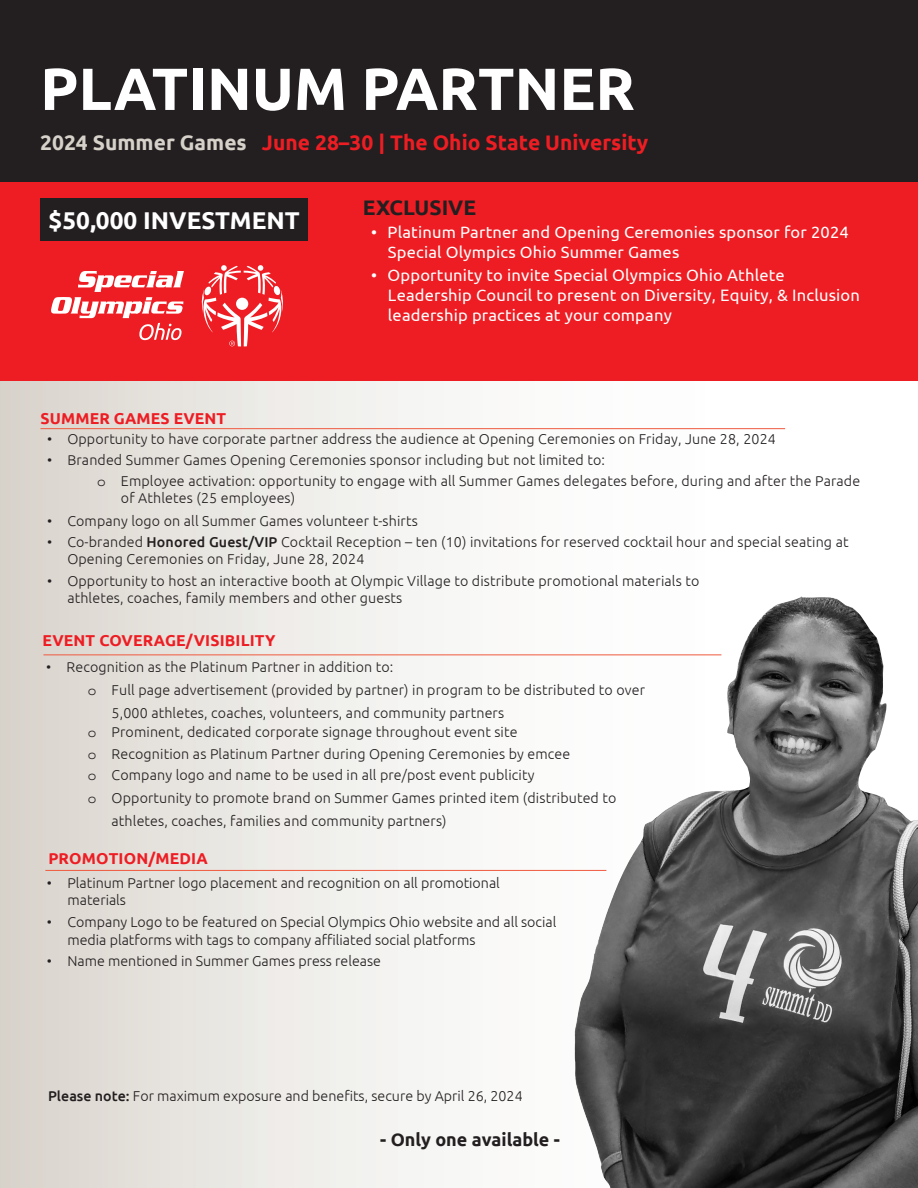
<style>
.page{position:relative;width:918px;height:1188px;background:#fff}
.page>*{position:absolute;margin:0;border:0;box-sizing:border-box;transform-origin:0 0}
.t1{font:700 59.4px "Ubuntu";color:#fff}
.t2{font:700 24.3px "Ubuntu";color:#fff}
.t3{font:700 21px "Ubuntu";color:#ee1d23}
.t4{font:700 21px "Ubuntu";color:#231f20}
.t5{font:700 18px "Ubuntu";color:#231f20}
.t6{font:16.5px/19.8px "Ubuntu";letter-spacing:.01em;color:#fff}
.Paragraph_Style_1{font:700 15.75px "Ubuntu";letter-spacing:.01em;color:#ee1d23}
.t7{font:300 14.25px/17.1px "Ubuntu";letter-spacing:.01em;color:#231f20}
.s1{color:#d6d1c9}
.s2{font-family:"Courier Std";font-weight:400}
.s3{font-weight:500}
.s4{font-style:inherit}
</style>
<div class="page">
<div style="left:0;top:380px;width:818px;height:808px;background:linear-gradient(to right,#ded9d3,#fff)"></div>
<div style="left:0;top:181px;width:918px;height:199px;background:#ee1d23"></div>
<div style="left:0;top:0;width:918px;height:181px;background:#231f20"></div>
<hr style="left:40px;top:428px;width:745px;height:1px;background:#f0593e">
<hr style="left:43px;top:655px;width:678px;height:1px;background:#f0593e">
<hr style="left:45px;top:870px;width:561px;height:1px;background:#f0593e">
<div style="left:40px;top:199px;width:268px;height:42px;background:#231f20"></div>
<svg style="left:51px;top:271px;width:133px;height:69px"></svg>
<svg style="left:201px;top:265px;width:82px;height:81px"></svg>
<img style="left:574px;top:596px;width:344px;height:592px">
<p class="t1" style="left:40px;top:53px;width:596px">PLATINUM PARTNER</p>
<p class="t3" style="left:40px;top:129px;width:610px"><span class="s1">2024 Summer Games</span> June 28–30 | The Ohio State University</p>
<p class="t2" style="left:49px;top:206px;width:253px">$50,000 INVESTMENT</p>
<p class="t4" style="left:363px;top:195px;width:115px">EXCLUSIVE</p>
<p class="t6" style="left:388px;top:222px;width:462px;text-indent:-17px">• Platinum Partner and Opening Ceremonies sponsor for 2024<br>Special Olympics Ohio Summer Games</p>
<p class="t6" style="left:388px;top:265px;width:474px;text-indent:-17px">• Opportunity to invite Special Olympics Ohio Athlete<br>Leadership Council to present on Diversity, Equity, &amp; Inclusion leadership practices at your company</p>
<p class="Paragraph_Style_1" style="left:40px;top:409px;width:187px">SUMMER GAMES EVENT</p>
<p class="t7" style="left:47px;top:430px;width:730px">• Opportunity to have corporate partner address the audience at Opening Ceremonies on Friday, June 28, 2024</p>
<p class="t7" style="left:97px;top:449px;width:765px;line-height:21.3px;text-indent:-50px">• Branded Summer Games Opening Ceremonies sponsor including but not limited to:<br><span class="s2">o</span> Employee activation: opportunity to engage with all Summer Games delegates before, during and after the Parade</p>
<p class="t7" style="left:121px;top:489px;width:176px">of Athletes (25 employees)</p>
<p class="t7" style="left:47px;top:512px;width:372px">• Company logo on all Summer Games volunteer t-shirts</p>
<p class="t7" style="left:67px;top:533px;width:783px;text-indent:-20px">• Co-branded <span class="s3">Honored Guest/VIP</span> Cocktail Reception – ten (10) invitations for reserved cocktail hour and special seating at<br>Opening Ceremonies on Friday, June 28, 2024</p>
<p class="t7" style="left:67px;top:572px;width:633px;text-indent:-20px">• Opportunity to host an interactive booth at Olympic Village to distribute promotional materials to athletes, coaches, family members and other guests</p>
<p class="Paragraph_Style_1" style="left:42px;top:631px;width:235px">EVENT COVERAGE/VISIBILITY</p>
<p class="t7" style="left:46px;top:658px;width:349px">• Recognition as the Platinum Partner in addition to:</p>
<p class="t7" style="left:88px;top:681px;width:559px"><span class="s2">o</span> Full page advertisement (provided by partner) in program to be distributed to over</p>
<p class="t7" style="left:112px;top:704px;width:394px">5,000 athletes, coaches, volunteers, and community partners</p>
<p class="t7" style="left:88px;top:721px;width:484px;line-height:21.1px"><span class="s2">o</span> Prominent, dedicated corporate signage throughout event site<br><span class="s2">o</span> Recognition as Platinum Partner during Opening Ceremonies by emcee <span class="s2">o</span> Company logo and name to be used in all pre/post event publicity</p>
<p class="t7" style="left:112px;top:786px;width:506px;line-height:23.1px;text-indent:-24px"><span class="s2">o</span> Opportunity to promote brand on Summer Games printed item (distributed to athletes, coaches, families and community partners)</p>
<p class="Paragraph_Style_1" style="left:48px;top:849px;width:161px">PROMOTION/MEDIA</p>
<p class="t7" style="left:67px;top:874px;width:434px;text-indent:-21px">• Platinum Partner logo placement and recognition on all promotional materials</p>
<p class="t7" style="left:67px;top:912px;width:490px;line-height:18px;text-indent:-21px">• Company Logo to be featured on Special Olympics Ohio website and all social media platforms with tags to company affiliated social platforms</p>
<p class="t7" style="left:47px;top:952px;width:336px">• Name mentioned in Summer Games press release</p>
<p class="t7" style="left:48px;top:1087px;width:476px"><span class="s3">Please note:</span> For maximum exposure and benefits, secure by April 26, 2024</p>
<p class="t5" style="left:380px;top:1129px;width:181px">- Only <span class="s4">one</span> available -</p>
</div>
